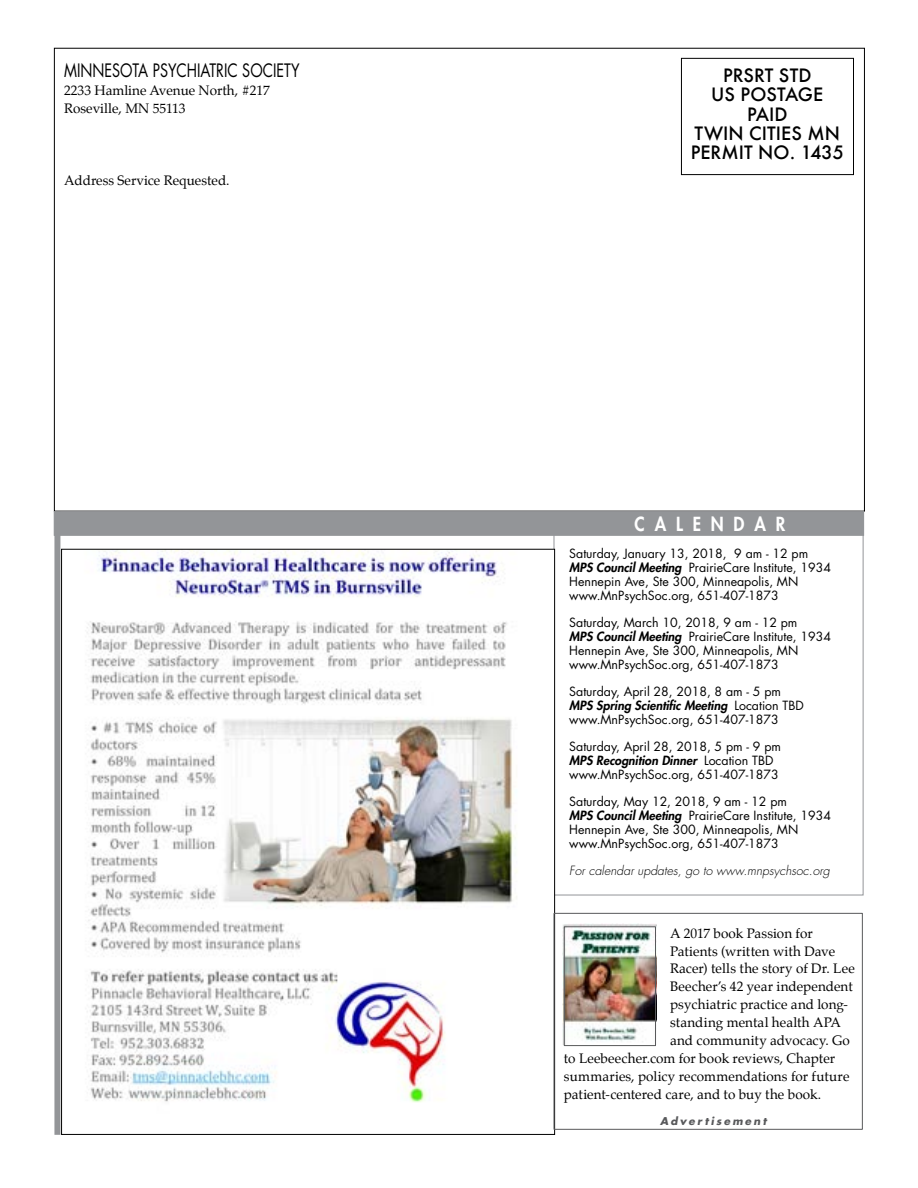
<style>
.page{position:relative;width:918px;height:1188px;background:#fff}
.page>*{position:absolute;margin:0;border:0;box-sizing:border-box;transform-origin:0 0}
.t1{font:800 18.9px "Futura";color:#fff;scale:.9 1}
.t2{font:500 18px/19.5px "Futura";color:#000;text-align:center}
.t3{font:18px "Futura";color:#000;scale:.8 1}
.t4{font:13.5px/18px "Palatino";color:#000}
.t5{font:12.3px/13.8px "Futura";color:#000}
.t6{font:italic 300 12.3px "Futura";color:#000}
.t7{font:italic 700 10.5px "Futura";letter-spacing:.21em;color:#58595b}
.s1{font-weight:800;font-style:italic}
</style>
<div class="page">
<div style="left:54px;top:159px;width:6px;height:976px;background:#939598"></div>
<div style="left:54px;top:48px;width:810px;height:463px;background:#fff"></div>
<div style="left:681px;top:58px;width:173px;height:117px;border:1px solid #000"></div>
<div style="left:54px;top:511px;width:810px;height:25px;background:#939598;border:1px solid #939598"></div>
<div style="left:554px;top:513px;width:309px;height:382px;border:1px solid #939598"></div>
<img style="left:87px;top:551px;width:430px;height:552px">
<img style="left:562px;top:924px;width:95px;height:121px">
<div style="left:554px;top:913px;width:309px;height:217px;border:1px solid #58595b"></div>
<div style="left:564px;top:926px;width:92px;height:120px;border:1px solid #58595b"></div>
<h2 class="t3" style="left:64px;top:58px;width:296px">Minnesota Psychiatric Society</h2>
<p class="t4" style="left:64px;top:81px;width:207px">2233 Hamline Avenue North, #217<br>Roseville, MN 55113</p>
<p class="t4" style="left:64px;top:171px;width:167px">Address Service Requested.</p>
<h2 class="t2" style="left:691px;top:65px;width:155px">PRSRT STD<br>US POSTAGE<br>PAID<br>TWIN CITIES MN<br>PERMIT NO. 1435</h2>
<h1 class="t1" style="left:635px;top:511px;width:165px">C A L E N D A R</h1>
<p class="t5" style="left:569px;top:546px;width:263px">Saturday, January 13, 2018, 9 am - 12 pm <span class="s1">MPS Council Meeting</span> PrairieCare I nstitute, 1934<br>Hennepin Ave, Ste 300, Minneapolis, MN www.MnPsychSoc.org, 651-407-1873</p>
<p class="t5" style="left:569px;top:615px;width:263px">Saturday, March 10, 2018, 9 am - 12 pm<br><span class="s1">MPS Council Meeting</span> PrairieCare I nstitute, 1934<br>Hennepin Ave, Ste 300, Minneapolis, MN www.MnPsychSoc.org, 651-407-1873</p>
<p class="t5" style="left:569px;top:684px;width:236px">Saturday, April 28, 2018, 8 am - 5 pm<br><span class="s1">MPS Spring Scientific Meeting</span> Location TBD www.MnPsychSoc.org, 651-407-1873</p>
<p class="t5" style="left:569px;top:739px;width:213px">Saturday, April 28, 2018, 5 pm - 9 pm<br><span class="s1">MPS Recognition Dinner</span> Location TBD www.MnPsychSoc.org, 651-407-1873</p>
<p class="t5" style="left:569px;top:795px;width:263px">Saturday, May 12, 2018, 9 am - 12 pm<br><span class="s1">MPS Council Meeting</span> PrairieCare I nstitute, 1934<br>Hennepin Ave, Ste 300, Minneapolis, MN www.MnPsychSoc.org, 651-407-1873</p>
<p class="t6" style="left:569px;top:863px;width:262px">For calendar updates, go to www.mnpsychsoc.org</p>
<p class="t4" style="left:670px;top:924px;width:144px">A 2017 book Passion for</p>
<p class="t4" style="left:670px;top:942px;width:167px">Patients (written with Dave</p>
<p class="t4" style="left:670px;top:960px;width:186px">Racer) tells the story of Dr. Lee</p>
<p class="t4" style="left:670px;top:978px;width:184px">Beecher’s 42 year independent</p>
<p class="t4" style="left:670px;top:996px;width:180px">psychiatric practice and long-</p>
<p class="t4" style="left:670px;top:1014px;width:172px">standing mental health APA</p>
<p class="t4" style="left:670px;top:1032px;width:181px">and community advocacy. Go</p>
<p class="t4" style="left:564px;top:1050px;width:273px">to Leebeecher.com for book reviews, Chapter</p>
<p class="t4" style="left:564px;top:1068px;width:287px">summaries, policy recommendations for future</p>
<p class="t4" style="left:564px;top:1086px;width:259px">patient-centered care, and to buy the book.</p>
<p class="t7" style="left:660px;top:1114px;width:108px">Advertisement</p>
</div>
